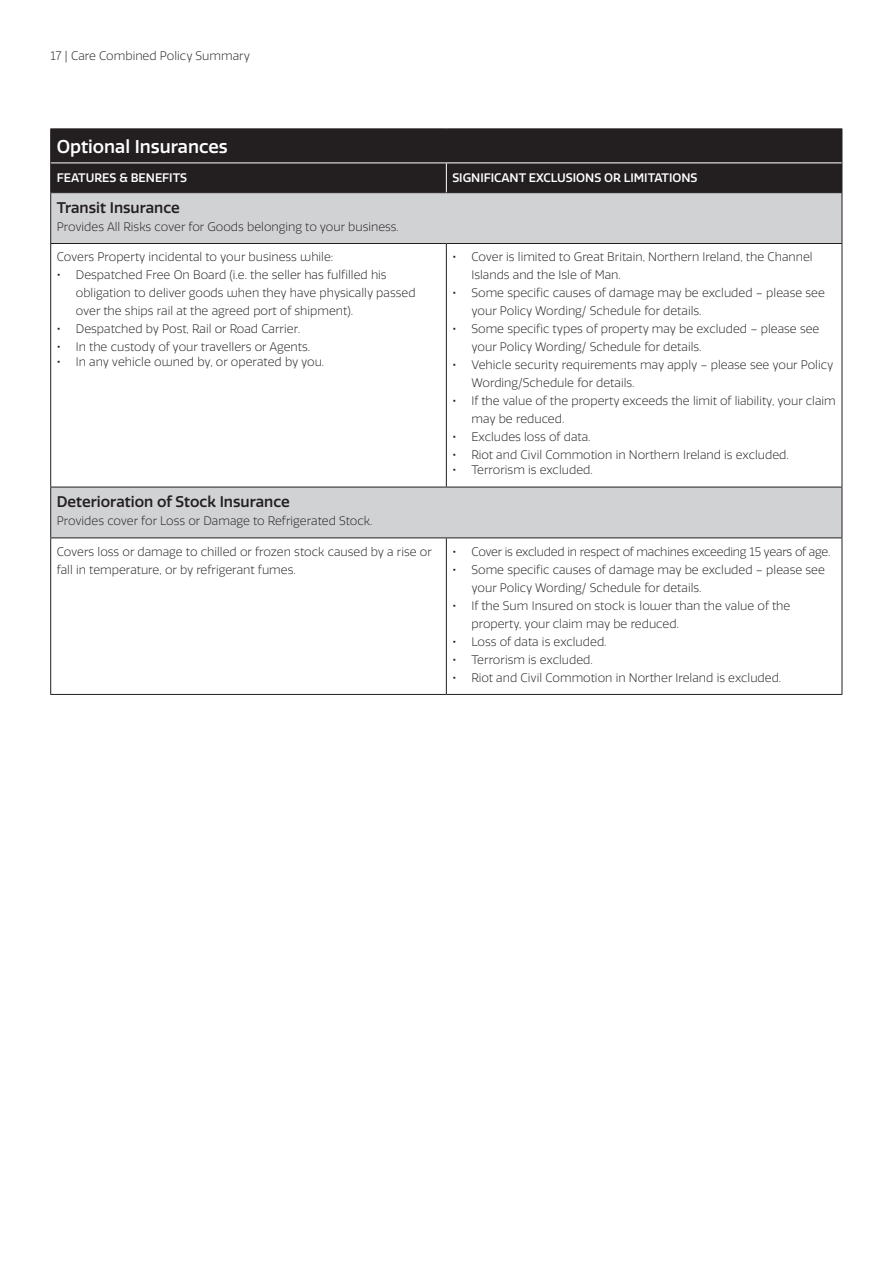
<style>
.page{position:relative;width:890px;height:1262px;background:#fff}
.page>*{position:absolute;margin:0;border:0;box-sizing:border-box;transform-origin:0 0}
.t1{font:500 18px "RSA Sans";color:#fff}
.t2{font:500 15px "RSA Sans";color:#231f20}
.t3{font:300 12px/18px "RSA Sans";color:#231f20}
.t4{font:300 12px "RSA Sans";letter-spacing:-.02em;color:#231f20}
.t5{font:500 12px "RSA Sans";color:#fff}
.s1{font-weight:500}
</style>
<div class="page">
<div style="left:51px;top:129px;width:790px;height:63px;background:#231f20"></div>
<div style="left:446px;top:163px;width:396px;height:30px;background:#231f20"></div>
<svg style="left:51px;top:193px;width:790px;height:344px"></svg>
<hr style="left:50px;top:128px;width:396px;height:1px;background:#231f20">
<hr style="left:50px;top:129px;width:1px;height:34px;background:#231f20">
<hr style="left:446px;top:128px;width:396px;height:1px;background:#231f20">
<hr style="left:841px;top:129px;width:1px;height:34px;background:#231f20">
<svg style="left:50px;top:163px;width:1px;height:29px"></svg>
<hr style="left:50px;top:192px;width:396px;height:1px;background:#231f20">
<hr style="left:841px;top:193px;width:1px;height:50px;background:#231f20">
<hr style="left:841px;top:487px;width:1px;height:50px;background:#231f20">
<hr style="left:51px;top:162px;width:395px;height:1px;background:#fff">
<hr style="left:446px;top:162px;width:395px;height:1px;background:#fff">
<svg style="left:446px;top:163px;width:1px;height:29px"></svg>
<hr style="left:50px;top:193px;width:1px;height:50px;background:#231f20">
<hr style="left:50px;top:243px;width:396px;height:1px;background:#231f20">
<hr style="left:50px;top:244px;width:1px;height:243px;background:#231f20">
<hr style="left:50px;top:487px;width:396px;height:1px;background:#231f20">
<hr style="left:50px;top:487px;width:1px;height:50px;background:#231f20">
<hr style="left:446px;top:487px;width:396px;height:1px;background:#231f20">
<hr style="left:50px;top:537px;width:396px;height:1px;background:#231f20">
<hr style="left:50px;top:538px;width:1px;height:156px;background:#231f20">
<hr style="left:50px;top:694px;width:396px;height:1px;background:#231f20">
<hr style="left:446px;top:243px;width:396px;height:1px;background:#231f20">
<hr style="left:446px;top:244px;width:1px;height:243px;background:#231f20">
<hr style="left:841px;top:244px;width:1px;height:243px;background:#231f20">
<hr style="left:446px;top:537px;width:396px;height:1px;background:#231f20">
<hr style="left:446px;top:538px;width:1px;height:156px;background:#231f20">
<hr style="left:841px;top:538px;width:1px;height:156px;background:#231f20">
<hr style="left:446px;top:694px;width:396px;height:1px;background:#231f20">
<p class="t3" style="left:50px;top:47px;width:201px">17 | Care Combined Policy Summary</p>
<h1 class="t1" style="left:57px;top:135px;width:172px">Optional Insurances</h1>
<p class="t5" style="left:57px;top:171px;width:132px">FEATURES &amp; BENEFITS</p>
<p class="t5" style="left:452px;top:171px;width:247px">SIGNIFICANT EXCLUSIONS OR LIMITATIONS</p>
<p class="t2" style="left:57px;top:198px;width:125px">Transit Insurance</p>
<p class="t3" style="left:57px;top:218px;width:344px">Provides All Risks cover for Goods belonging to your business.</p>
<p class="t3" style="left:57px;top:248px;width:278px">Covers Property incidental to your business while:</p>
<p class="t3" style="left:76px;top:266px;width:341px;text-indent:-19px"><span class="s1">•</span> Despatched Free On Board (i.e. the seller has fulfilled his obligation to deliver goods when they have physically passed over the ships rail at the agreed port of shipment).</p>
<p class="t3" style="left:57px;top:320px;width:245px"><span class="s1">•</span> Despatched by Post, Rail or Road Carrier.</p>
<p class="t3" style="left:57px;top:338px;width:255px"><span class="s1">•</span> In the custody of your travellers or Agents.</p>
<p class="t3" style="left:57px;top:353px;width:269px"><span class="s1">•</span> In any vehicle owned by, or operated by you.</p>
<p class="t3" style="left:471px;top:248px;width:343px;text-indent:-19px"><span class="s1">•</span> Cover is limited to Great Britain, Northern Ireland, the Channel<br>Islands and the Isle of Man.</p>
<p class="t3" style="left:471px;top:284px;width:355px;text-indent:-19px"><span class="s1">•</span> Some specific causes of damage may be excluded – please see your Policy Wording/ Schedule for details.</p>
<p class="t3" style="left:471px;top:320px;width:349px;text-indent:-19px"><span class="s1">•</span> Some specific types of property may be excluded – please see your Policy Wording/ Schedule for details.</p>
<p class="t3" style="left:471px;top:356px;width:363px;text-indent:-19px"><span class="s1">•</span> Vehicle security requirements may apply – please see your Policy<br>Wording/Schedule for details.</p>
<p class="t3" style="left:471px;top:392px;width:366px;text-indent:-19px"><span class="s1">•</span> If the value of the property exceeds the limit of liability, your claim may be reduced.</p>
<p class="t3" style="left:452px;top:428px;width:140px"><span class="s1">•</span> Excludes loss of data.</p>
<p class="t3" style="left:452px;top:446px;width:338px"><span class="s1">•</span> Riot and Civil Commotion in Northern Ireland is excluded.</p>
<p class="t3" style="left:452px;top:461px;width:142px"><span class="s1">•</span> Terrorism is excluded.</p>
<p class="t2" style="left:57px;top:493px;width:234px">Deterioration of Stock Insurance</p>
<p class="t3" style="left:57px;top:512px;width:317px">Provides cover for Loss or Damage to Refrigerated Stock.</p>
<p class="t3" style="left:57px;top:542px;width:377px">Covers loss or damage to chilled or frozen stock caused by a rise or fall in temperature, or by refrigerant fumes.</p>
<p class="t4" style="left:452px;top:544px;width:379px"><span class="s1">•</span> Cover is excluded in respect of machines exceeding 15 years of age.</p>
<p class="t3" style="left:471px;top:560px;width:355px;text-indent:-19px"><span class="s1">•</span> Some specific causes of damage may be excluded – please see your Policy Wording/ Schedule for details.</p>
<p class="t3" style="left:471px;top:596px;width:320px;text-indent:-19px"><span class="s1">•</span> If the Sum Insured on stock is lower than the value of the property, your claim may be reduced.</p>
<p class="t3" style="left:452px;top:632px;width:156px"><span class="s1">•</span> Loss of data is excluded.</p>
<p class="t3" style="left:452px;top:650px;width:142px"><span class="s1">•</span> Terrorism is excluded.</p>
<p class="t3" style="left:452px;top:668px;width:330px"><span class="s1">•</span> Riot and Civil Commotion in Norther Ireland is excluded.</p>
</div>
